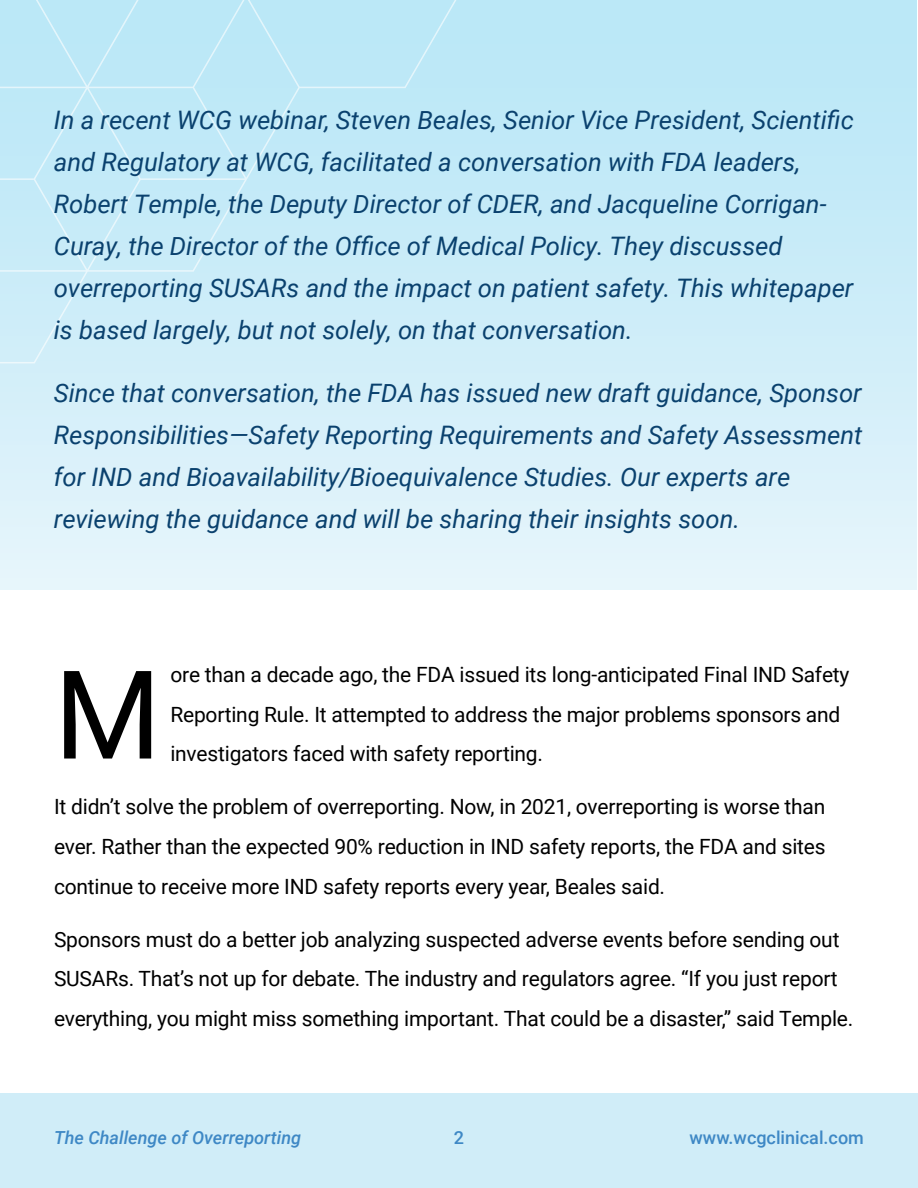
<style>
.page{position:relative;width:918px;height:1188px;background:#fff}
.page>*{position:absolute;margin:0;border:0;box-sizing:border-box;transform-origin:0 0}
.Body{font:123px "Roboto";color:#000}
.Body-2{font:italic 25.5px/42px "Roboto";color:#0a416e}
.Body-3{font:21px/39.6px "Roboto";letter-spacing:-.01em;color:#000}
.t1{font:italic 500 18px "Roboto";color:#3e88c5}
.t2{font:500 18px "Roboto";color:#3e88c5}
</style>
<div class="page">
<div style="left:0;top:1094px;width:918px;height:94px;background:#d0edf8"></div>
<div style="left:0;top:0;width:917px;height:590px;background:linear-gradient(to bottom,#b6e6f7,#e5f4fb)"></div>
<svg style="left:0;top:0;width:457px;height:363px;fill:#c3eaf8"></svg>
<p class="Body-2" style="left:54px;top:98px;width:801px">In a recent WCG webinar, Steven Beales, Senior Vice President, Scientific and Regulatory at WCG, facilitated a conversation with FDA leaders, Robert Temple, the Deputy Director of CDER, and Jacqueline Corrigan-Curay, the Director of the Office of Medical Policy. They discussed overreporting SUSARs and the impact on patient safety. This whitepaper is based largely, but not solely, on that conversation.</p>
<p class="Body-2" style="left:54px;top:371px;width:810px">Since that conversation, the FDA has issued new draft guidance, Sponsor Responsibilities—Safety Reporting Requirements and Safety Assessment for IND and Bioavailability/Bioequivalence Studies. Our experts are reviewing the guidance and will be sharing their insights soon.</p>
<p class="Body-3" style="left:170px;top:654px;width:681px">ore than a decade ago, the FDA issued its long-anticipated Final IND Safety<br>Reporting Rule. It attempted to address the major problems sponsors and investigators faced with safety reporting.</p>
<p class="Body-3" style="left:54px;top:786px;width:773px;text-align:justify">It didn’t solve the problem of overreporting. Now, in 2021, overreporting is worse than ever. Rather than the expected 90% reduction in IND safety reports, the FDA and sites continue to receive more IND safety reports every year, Beales said.</p>
<p class="Body-3" style="left:54px;top:919px;width:801px">Sponsors must do a better job analyzing suspected adverse events before sending out<br>SUSARs. That’s not up for debate. The industry and regulators agree. “If you just report everything, you might miss something important. That could be a disaster,” said Temple.</p>
<p class="Body" style="left:54px;top:629px;width:109px">M</p>
<p class="t1" style="left:54px;top:1125px;width:249px">The Challenge of Overreporting</p>
<p class="t2" style="left:454px;top:1125px;width:12px">2</p>
<p class="t2" style="left:690px;top:1125px;width:176px">www.wcgclinical.com</p>
</div>
